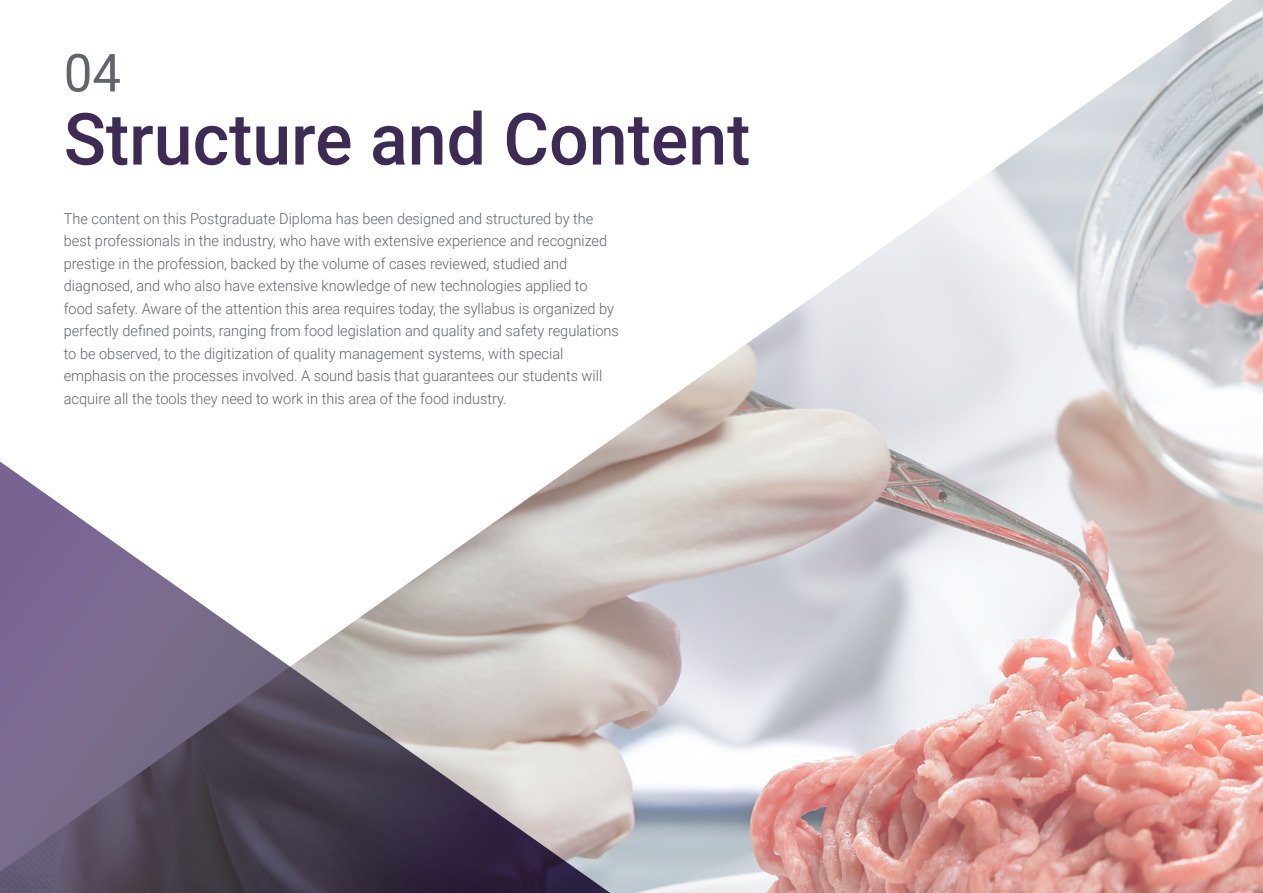
<style>
.page{position:relative;width:1263px;height:893px;background:#fff}
.page>*{position:absolute;margin:0;border:0;box-sizing:border-box;transform-origin:0 0}
.t1{font:500 72px "Roboto";color:#3d2b56}
.t2{font:52.5px "Roboto";color:#61646a}
.t3{font:300 15px/22.5px "Roboto";color:#61646a}
</style>
<div class="page">
<img style="left:602px;top:0;width:661px;height:893px">
<svg style="left:0;top:446px;width:640px;height:447px"></svg>
<h2 class="t2" style="left:64px;top:36px;width:59px">04</h2>
<h1 class="t1" style="left:64px;top:89px;width:688px">Structure and Content</h1>
<p class="t3" style="left:64px;top:207px;width:556px">The content on this Postgraduate Diploma has been designed and structured by the best professionals in the industry, who have with extensive experience and recognized prestige in the profession, backed by the volume of cases reviewed, studied and diagnosed, and who also have extensive knowledge of new technologies applied to food safety. Aware of the attention this area requires today, the syllabus is organized by perfectly defined points, ranging from food legislation and quality and safety regulations to be observed, to the digitization of quality management systems, with special emphasis on the processes involved. A sound basis that guarantees our students will acquire all the tools they need to work in this area of the food industry.</p>
</div>
